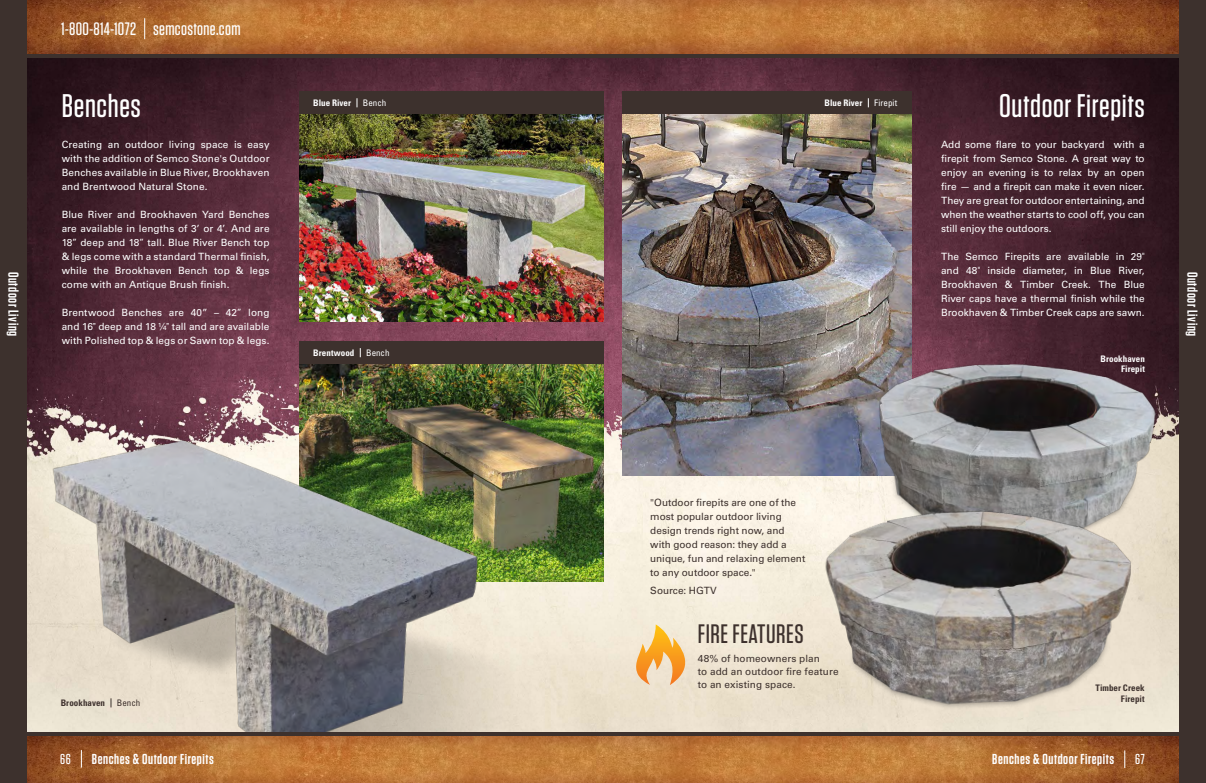
<style>
.page{position:relative;width:1206px;height:783px;background:#fff}
.page>*{position:absolute;margin:0;border:0;box-sizing:border-box;transform-origin:0 0}
.t1{font:500 32.7px "Tungsten";letter-spacing:.02em;color:#fff}
.t2{font:500 26.7px "Tungsten";letter-spacing:.02em;color:#3d312d}
.t3{font:500 18px "Tungsten";letter-spacing:.02em;color:#fff}
.t4{font:600 14.4px "Tungsten";letter-spacing:.04em;color:#fff}
.t5{font:10px/14px "Univers LT Std";letter-spacing:.005em;color:#fff;text-align:justify}
.t6{font:10px/14px "Univers LT Std";color:#3d312d}
.t7{font:700 condensed 9px/10.8px "Univers LT Std";color:#fff;text-align:right}
.t8{font:700 condensed 9px/10.8px "Univers LT Std";letter-spacing:.005em;color:#3d312d;text-align:right}
.t9{font:condensed 9px "Univers LT Std";color:#fff}
.t10{font:condensed 9px "Univers LT Std";color:#3d312d}
.s1{font-stretch:condensed}
.s2{font-family:"Tungsten";font-weight:500}
.s3{font-weight:500}
</style>
<div class="page">
<img style="left:27px;top:58px;width:1152px;height:674px">
<img style="left:299px;top:114px;width:304px;height:208px">
<div style="left:299px;top:91px;width:304px;height:23px;background:#3d312d"></div>
<svg style="left:636px;top:624px;width:55px;height:61px;background:#f3c88a"></svg>
<img style="left:299px;top:364px;width:304px;height:218px">
<div style="left:299px;top:341px;width:304px;height:23px;background:#3d312d"></div>
<img style="left:38px;top:382px;width:517px;height:350px">
<img style="left:622px;top:114px;width:290px;height:362px">
<div style="left:622px;top:91px;width:290px;height:23px;background:#3d312d"></div>
<img style="left:806px;top:317px;width:373px;height:133px">
<img style="left:747px;top:450px;width:432px;height:282px">
<img style="left:27px;top:0;width:1152px;height:54px">
<hr style="left:603px;top:54px;width:603px;height:4px;background:#3d312d">
<hr style="left:0;top:54px;width:603px;height:4px;background:#3d312d">
<img style="left:27px;top:736px;width:571px;height:47px">
<img style="left:598px;top:736px;width:581px;height:47px">
<hr style="left:598px;top:732px;width:608px;height:4px;background:#3d312d">
<hr style="left:0;top:732px;width:607px;height:4px;background:#3d312d">
<svg style="left:144px;top:18px;width:1px;height:21px"></svg>
<div style="left:0;top:0;width:27px;height:783px;background:#3d312d"></div>
<div style="left:1179px;top:0;width:27px;height:783px;background:#3d312d"></div>
<svg style="left:81px;top:750px;width:1px;height:18px"></svg>
<svg style="left:1124px;top:750px;width:1px;height:18px"></svg>
<h3 class="t3" style="left:61px;top:19px;width:181px">1-800-814-1072 semcostone.com</h3>
<h1 class="t1" style="left:62px;top:89px;width:81px">Benches</h1>
<p class="t5" style="left:62px;top:138px;width:209px">Creating an outdoor living space is easy with the addition of Semco Stone's Outdoor Benches available in Blue River, Brookhaven and Brentwood Natural Stone.</p>
<p class="t5" style="left:62px;top:208px;width:209px">Blue River and Brookhaven Yard Benches are available in lengths of 3’ or 4’. And are 18<span class="s1">”</span> deep and 18<span class="s1">”</span> tall. Blue River Bench top &amp; legs come with a standard Thermal finish, while the Brookhaven Bench top &amp; legs come with an Antique Brush finish.</p>
<p class="t5" style="left:62px;top:306px;width:209px">Brentwood Benches are 40” – 42<span class="s1">”</span> long and 16<span class="s2">”</span> deep and 18 ¼<span class="s2">”</span> tall and are available with Polished top &amp; legs or Sawn top &amp; legs.</p>
<h1 class="t1" style="left:999px;top:89px;width:147px">Outdoor Firepits</h1>
<p class="t7" style="left:313px;top:98px;width:39px">Blue River</p>
<p class="t9" style="left:363px;top:97px;width:25px">Bench</p>
<p class="t7" style="left:825px;top:98px;width:39px">Blue River</p>
<p class="t9" style="left:874px;top:97px;width:25px">Firepit</p>
<p class="t5" style="left:941px;top:138px;width:205px">Add some flare to your backyard with a firepit from Semco Stone. A great way to enjoy an evening is to relax by an open fire — and a firepit can make it even nicer.<br>They are great for outdoor entertaining, and when the weather starts to cool off, you can still enjoy the outdoors.</p>
<p class="t5" style="left:941px;top:250px;width:205px">The Semco Firepits are available in 29<span class="s1">" </span>and 48<span class="s1">"</span> inside diameter, in Blue River, Brookhaven &amp; Timber Creek. The Blue River caps have a thermal finish while the Brookhaven &amp; Timber Creek caps are sawn.</p>
<h3 class="t4" style="left:21px;top:272px;width:66px;rotate:90deg">Outdoor Living</h3>
<h3 class="t4" style="left:1200px;top:272px;width:66px;rotate:90deg">Outdoor Living</h3>
<p class="t8" style="left:61px;top:698px;width:46px">Brookhaven</p>
<p class="t10" style="left:117px;top:698px;width:25px">Bench</p>
<p class="t7" style="left:313px;top:348px;width:43px">Brentwood</p>
<p class="t9" style="left:366px;top:347px;width:25px">Bench</p>
<p class="t6" style="left:650px;top:495px;width:157px">"Outdoor firepits are one of the most popular outdoor living design trends right now, and with good reason: they add a unique, fun and relaxing element to any outdoor space."</p>
<p class="t6" style="left:650px;top:583px;width:68px">Source: HGTV</p>
<h2 class="t2" style="left:698px;top:620px;width:107px">FIRE FEATURES</h2>
<p class="t6" style="left:698px;top:652px;width:142px;line-height:13px">48% of homeowners plan<br>to add an outdoor fire feature to an existing space.</p>
<p class="t7" style="left:1101px;top:353px;width:46px">Brookhaven<br>Firepit</p>
<p class="t8" style="left:1095px;top:683px;width:51px">Timber Creek<br>Firepit</p>
<h3 class="t4" style="left:60px;top:751px;width:155px"><span class="s3">66</span> Benches &amp; Outdoor Firepits</h3>
<h3 class="t4" style="left:992px;top:752px;width:154px">Benches &amp; Outdoor Firepits <span class="s3">67</span></h3>
</div>
